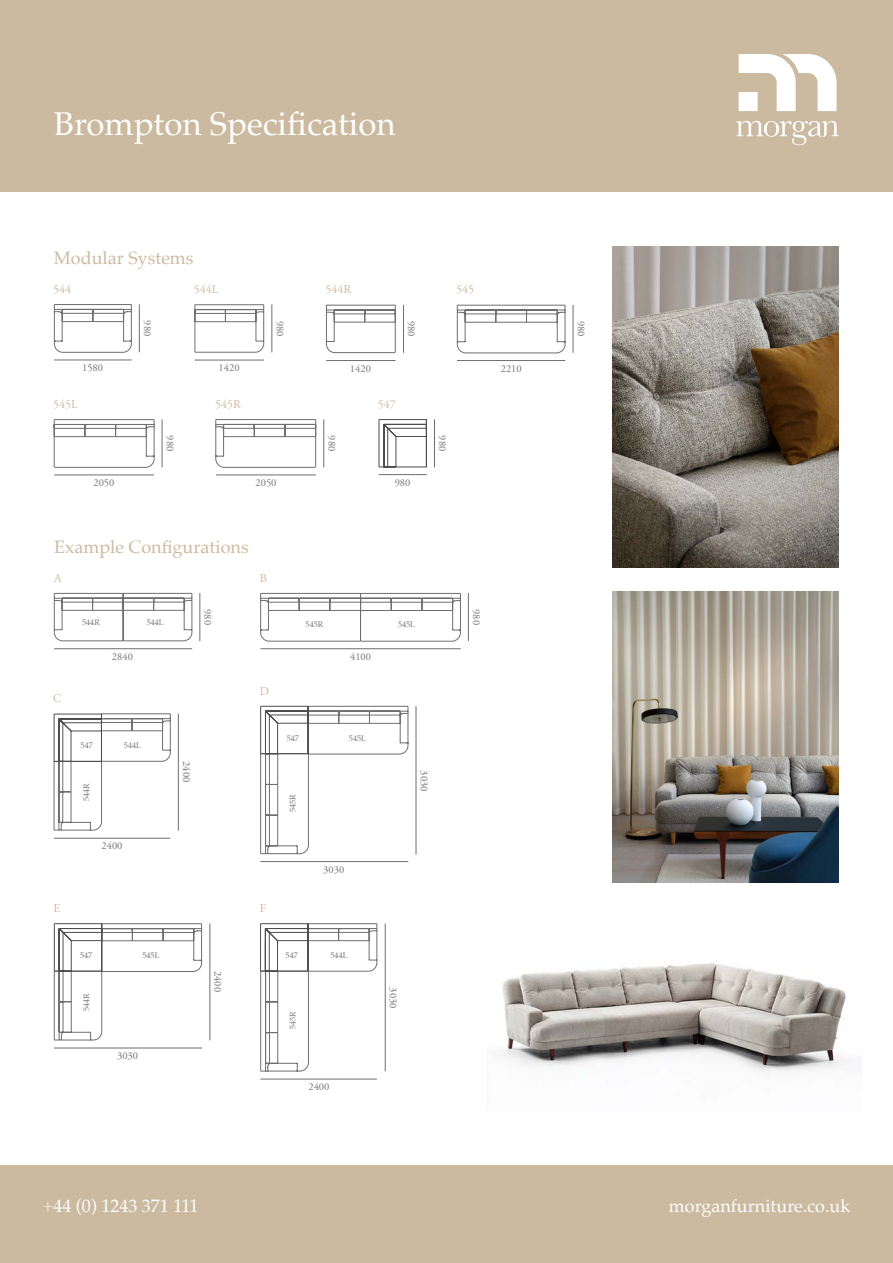
<style>
.page{position:relative;width:893px;height:1263px;background:#fff}
.page>*{position:absolute;margin:0;border:0;box-sizing:border-box;transform-origin:0 0}
.t1{font:33px "Palatino";color:#fff}
.t2{font:18px "Palatino";color:#fff}
.t3{font:18px "Palatino";color:#cbbaa0}
.t4{font:12px "Adobe Garamond Pro";color:#cbbaa0}
.t5{font:10.5px "Adobe Garamond Pro";color:#747373}
.t6{font:8.1px "Palatino";color:#747373}
</style>
<div class="page">
<div style="left:0;top:0;width:893px;height:191px;background:#cbbaa0"></div>
<svg style="left:736px;top:121px;width:103px;height:24px"></svg>
<svg style="left:739px;top:54px;width:97px;height:57px"></svg>
<div style="left:739px;top:92px;width:19px;height:19px;background:#fff"></div>
<div style="left:0;top:1165px;width:893px;height:98px;background:#cbbaa0"></div>
<svg style="left:54px;top:304px;width:78px;height:49px"></svg>
<hr style="left:54px;top:360px;width:78px;height:1px;background:#706f6f">
<hr style="left:139px;top:304px;width:1px;height:48px;background:#706f6f">
<hr style="left:195px;top:360px;width:69px;height:1px;background:#706f6f">
<hr style="left:272px;top:304px;width:1px;height:48px;background:#706f6f">
<svg style="left:195px;top:304px;width:69px;height:49px"></svg>
<hr style="left:326px;top:360px;width:70px;height:1px;background:#706f6f">
<hr style="left:403px;top:305px;width:1px;height:48px;background:#706f6f">
<svg style="left:326px;top:305px;width:70px;height:48px"></svg>
<svg style="left:457px;top:305px;width:108px;height:48px"></svg>
<hr style="left:457px;top:360px;width:108px;height:1px;background:#706f6f">
<hr style="left:573px;top:305px;width:1px;height:48px;background:#706f6f">
<hr style="left:54px;top:475px;width:100px;height:1px;background:#706f6f">
<hr style="left:162px;top:419px;width:1px;height:48px;background:#706f6f">
<svg style="left:54px;top:419px;width:100px;height:49px"></svg>
<hr style="left:216px;top:475px;width:100px;height:1px;background:#706f6f">
<hr style="left:324px;top:419px;width:1px;height:48px;background:#706f6f">
<svg style="left:215px;top:419px;width:101px;height:49px"></svg>
<hr style="left:379px;top:474px;width:48px;height:1px;background:#706f6f">
<hr style="left:434px;top:419px;width:1px;height:48px;background:#706f6f">
<svg style="left:379px;top:419px;width:48px;height:48px"></svg>
<hr style="left:260px;top:861px;width:148px;height:1px;background:#706f6f">
<hr style="left:416px;top:706px;width:1px;height:148px;background:#706f6f">
<svg style="left:260px;top:706px;width:148px;height:148px"></svg>
<hr style="left:54px;top:648px;width:138px;height:1px;background:#706f6f">
<hr style="left:200px;top:593px;width:1px;height:48px;background:#706f6f">
<svg style="left:54px;top:593px;width:138px;height:48px"></svg>
<svg style="left:260px;top:593px;width:201px;height:48px"></svg>
<hr style="left:260px;top:648px;width:201px;height:1px;background:#706f6f">
<hr style="left:468px;top:593px;width:1px;height:48px;background:#706f6f">
<hr style="left:54px;top:838px;width:116px;height:1px;background:#706f6f">
<hr style="left:178px;top:714px;width:1px;height:116px;background:#706f6f">
<svg style="left:54px;top:713px;width:117px;height:117px"></svg>
<hr style="left:210px;top:923px;width:1px;height:117px;background:#706f6f">
<hr style="left:54px;top:1048px;width:148px;height:1px;background:#706f6f">
<svg style="left:54px;top:923px;width:148px;height:117px"></svg>
<hr style="left:260px;top:1079px;width:117px;height:1px;background:#706f6f">
<hr style="left:385px;top:923px;width:1px;height:148px;background:#706f6f">
<svg style="left:260px;top:923px;width:117px;height:148px"></svg>
<img style="left:612px;top:591px;width:227px;height:291px">
<img style="left:612px;top:247px;width:227px;height:320px">
<img style="left:502px;top:963px;width:360px;height:109px">
<h1 class="t1" style="left:54px;top:97px;width:343px">Brompton Specification</h1>
<h2 class="t3" style="left:54px;top:243px;width:141px">Modular Systems</h2>
<p class="t4" style="left:53px;top:282px;width:19px">544</p>
<p class="t4" style="left:194px;top:282px;width:26px">544L</p>
<p class="t4" style="left:326px;top:282px;width:27px">544R</p>
<p class="t4" style="left:456px;top:282px;width:19px">545</p>
<p class="t5" style="left:154px;top:320px;width:17px;rotate:90deg">980</p>
<p class="t5" style="left:286px;top:320px;width:17px;rotate:90deg">980</p>
<p class="t5" style="left:418px;top:321px;width:17px;rotate:90deg">980</p>
<p class="t5" style="left:82px;top:361px;width:22px">1580</p>
<p class="t5" style="left:219px;top:361px;width:22px">1420</p>
<p class="t5" style="left:350px;top:362px;width:22px">1420</p>
<p class="t5" style="left:501px;top:362px;width:22px">2210</p>
<p class="t4" style="left:53px;top:397px;width:26px">545L</p>
<p class="t4" style="left:215px;top:397px;width:27px">545R</p>
<p class="t4" style="left:378px;top:397px;width:19px">547</p>
<p class="t5" style="left:176px;top:435px;width:17px;rotate:90deg">980</p>
<p class="t5" style="left:338px;top:435px;width:17px;rotate:90deg">980</p>
<p class="t5" style="left:449px;top:435px;width:17px;rotate:90deg">980</p>
<p class="t5" style="left:93px;top:476px;width:22px">2050</p>
<p class="t5" style="left:256px;top:476px;width:22px">2050</p>
<p class="t5" style="left:395px;top:476px;width:17px">980</p>
<h2 class="t3" style="left:54px;top:532px;width:196px">Example Configurations</h2>
<p class="t4" style="left:54px;top:571px;width:9px">A</p>
<p class="t4" style="left:53px;top:691px;width:10px">C</p>
<p class="t6" style="left:82px;top:616px;width:19px">544R</p>
<p class="t6" style="left:147px;top:616px;width:19px">544L</p>
<p class="t5" style="left:112px;top:650px;width:22px">2840</p>
<p class="t5" style="left:214px;top:609px;width:17px;rotate:90deg">980</p>
<p class="t4" style="left:260px;top:571px;width:9px">B</p>
<p class="t4" style="left:260px;top:684px;width:11px">D</p>
<p class="t6" style="left:81px;top:739px;width:14px">547</p>
<p class="t6" style="left:124px;top:739px;width:19px">544L</p>
<p class="t6" style="left:80px;top:801px;width:19px;rotate:-90deg">544R</p>
<p class="t5" style="left:193px;top:761px;width:22px;rotate:90deg">2400</p>
<p class="t5" style="left:102px;top:839px;width:22px">2400</p>
<p class="t4" style="left:53px;top:901px;width:9px">E</p>
<p class="t6" style="left:80px;top:948px;width:14px">547</p>
<p class="t6" style="left:80px;top:1011px;width:19px;rotate:-90deg">544R</p>
<p class="t6" style="left:143px;top:948px;width:19px">545L</p>
<p class="t5" style="left:117px;top:1049px;width:22px">3030</p>
<p class="t5" style="left:224px;top:971px;width:22px;rotate:90deg">2400</p>
<p class="t4" style="left:260px;top:901px;width:8px">F</p>
<p class="t6" style="left:306px;top:618px;width:19px">545R</p>
<p class="t6" style="left:398px;top:618px;width:19px">545L</p>
<p class="t5" style="left:350px;top:650px;width:22px">4100</p>
<p class="t6" style="left:287px;top:731px;width:14px">547</p>
<p class="t6" style="left:286px;top:812px;width:19px;rotate:-90deg">545R</p>
<p class="t6" style="left:349px;top:731px;width:19px">545L</p>
<p class="t5" style="left:323px;top:863px;width:22px">3030</p>
<p class="t5" style="left:430px;top:770px;width:22px;rotate:90deg">3030</p>
<p class="t6" style="left:286px;top:948px;width:14px">547</p>
<p class="t6" style="left:331px;top:948px;width:19px">544L</p>
<p class="t6" style="left:286px;top:1029px;width:19px;rotate:-90deg">545R</p>
<p class="t5" style="left:308px;top:1080px;width:22px">2400</p>
<p class="t5" style="left:399px;top:987px;width:22px;rotate:90deg">3030</p>
<p class="t5" style="left:483px;top:609px;width:17px;rotate:90deg">980</p>
<p class="t5" style="left:587px;top:321px;width:17px;rotate:90deg">980</p>
<h2 class="t2" style="left:43px;top:1191px;width:157px">+44 (0) 1243 371 111</h2>
<h2 class="t2" style="left:669px;top:1191px;width:183px">morganfurniture.co.uk</h2>
</div>
